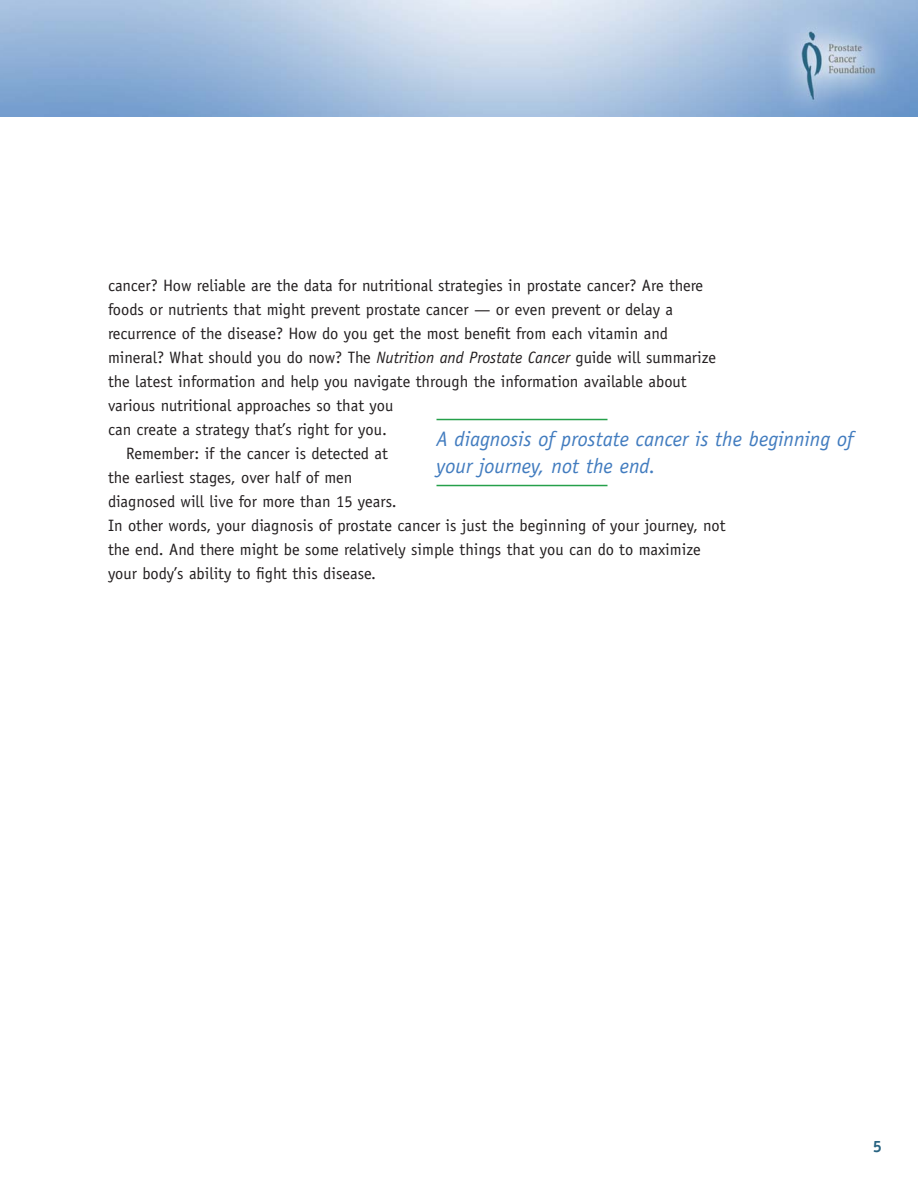
<style>
.page{position:relative;width:918px;height:1188px;background:#fff}
.page>*{position:absolute;margin:0;border:0;box-sizing:border-box;transform-origin:0 0}
.t1{font:italic 21px/27px "Officina Sans";color:#427cbf}
.t2{font:16.5px "Officina Sans";color:#231f20}
.t3{font:700 16.5px "Officina Sans";color:#296482}
.s1{font-style:italic}
</style>
<div class="page">
<img style="left:0;top:0;width:918px;height:116px">
<hr style="left:436px;top:419px;width:172px;height:1px;background:#25a04a">
<hr style="left:436px;top:485px;width:172px;height:1px;background:#25a04a">
<p class="t2" style="left:108px;top:279px;width:597px">cancer? How reliable are the data for nutritional strategies in prostate cancer? Are there</p>
<p class="t2" style="left:108px;top:303px;width:567px">foods or nutrients that might prevent prostate cancer — or even prevent or delay a</p>
<p class="t2" style="left:108px;top:327px;width:561px">recurrence of the disease? How do you get the most benefit from each vitamin and</p>
<p class="t2" style="left:108px;top:351px;width:610px">mineral? What should you do now? The <span class="s1">Nutrition and Prostate Cancer</span> guide will summarize</p>
<p class="t2" style="left:108px;top:375px;width:580px">the latest information and help you navigate through the information available about</p>
<p class="t2" style="left:108px;top:399px;width:287px">various nutritional approaches so that you</p>
<p class="t2" style="left:108px;top:423px;width:281px">can create a strategy that’s right for you.</p>
<p class="t2" style="left:126px;top:447px;width:264px">Remember: if the cancer is detected at</p>
<p class="t2" style="left:108px;top:471px;width:246px">the earliest stages, over half of men</p>
<p class="t2" style="left:108px;top:495px;width:290px">diagnosed will live for more than 15 years.</p>
<p class="t2" style="left:108px;top:519px;width:619px">In other words, your diagnosis of prostate cancer is just the beginning of your journey, not</p>
<p class="t2" style="left:108px;top:543px;width:594px">the end. And there might be some relatively simple things that you can do to maximize</p>
<p class="t2" style="left:108px;top:567px;width:270px">your body’s ability to fight this disease.</p>
<p class="t1" style="left:436px;top:427px;width:418px">A diagnosis of prostate cancer is the beginning of your journey, not the end.</p>
<p class="t3" style="left:873px;top:1140px;width:11px">5</p>
</div>
